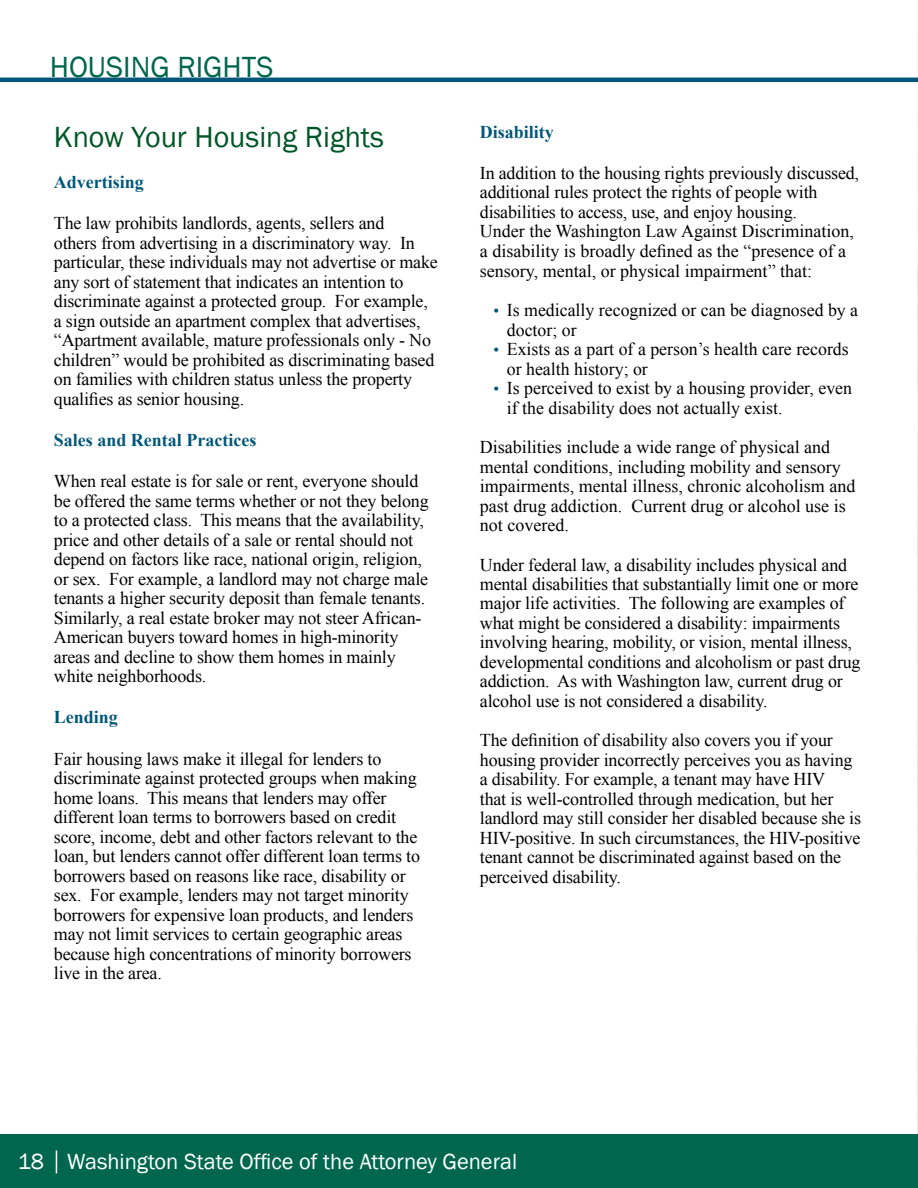
<style>
.page{position:relative;width:918px;height:1188px;background:#fff}
.page>*{position:absolute;margin:0;border:0;box-sizing:border-box;transform-origin:0 0}
.t1{font:30px "Franklin Gothic";color:#005727}
.t2{font:30px "Franklin Gothic";color:#00674e}
.t3{font:22.5px "Franklin Gothic";color:#fff}
.t4{font:18px/19.5px "Times New Roman";letter-spacing:-.01em;color:#000}
.t5{font:700 18px "Times New Roman";color:#005779}
.s1{font-size:16.5px;color:#005779}
</style>
<div class="page">
<img style="left:917px;top:0;width:1px;height:1134px">
<hr style="left:0;top:78px;width:918px;height:4px;background:#005779">
<div style="left:0;top:1134px;width:918px;height:54px;background:#00674e"></div>
<svg style="left:56px;top:1150px;width:1px;height:23px"></svg>
<h1 class="t2" style="left:50px;top:49px;width:225px">HOUSING RIGHTS</h1>
<h1 class="t1" style="left:54px;top:118px;width:332px">Know Your Housing Rights</h1>
<p class="t5" style="left:54px;top:170px;width:91px">Advertising</p>
<p class="t4" style="left:54px;top:213px;width:386px">The law prohibits landlords, agents, sellers and<br>others from advertising in a discriminatory way. In particular, these individuals may not advertise or make any sort of statement that indicates an intention to discriminate against a protected group. For example, a sign outside an apartment complex that advertises, “Apartment available, mature professionals only - No children” would be prohibited as discriminating based on families with children status unless the property qualifies as senior housing.</p>
<p class="t5" style="left:54px;top:428px;width:204px">Sales and Rental Practices</p>
<p class="t4" style="left:54px;top:471px;width:376px">When real estate is for sale or rent, everyone should be offered the same terms whether or not they belong to a protected class. This means that the availability, price and other details of a sale or rental should not depend on factors like race, national origin, religion, or sex. For example, a landlord may not charge male tenants a higher security deposit than female tenants.<br>Similarly, a real estate broker may not steer African-American buyers toward homes in high-minority areas and decline to show them homes in mainly white neighborhoods.</p>
<p class="t5" style="left:54px;top:705px;width:66px">Lending</p>
<p class="t4" style="left:54px;top:749px;width:368px">Fair housing laws make it illegal for lenders to discriminate against protected groups when making home loans. This means that lenders may offer different loan terms to borrowers based on credit score, income, debt and other factors relevant to the loan, but lenders cannot offer different loan terms to borrowers based on reasons like race, disability or sex. For example, lenders may not target minority borrowers for expensive loan products, and lenders may not limit services to certain geographic areas because high concentrations of minority borrowers live in the area.</p>
<p class="t5" style="left:480px;top:119px;width:76px">Disability</p>
<p class="t4" style="left:480px;top:163px;width:381px">In addition to the housing rights previously discussed, additional rules protect the rights of people with disabilities to access, use, and enjoy housing.<br>Under the Washington Law Against Discrimination, a disability is broadly defined as the “presence of a sensory, mental, or physical impairment” that:</p>
<p class="t4" style="left:507px;top:300px;width:353px;text-indent:-14px"><span class="s1">•</span> Is medically recognized or can be diagnosed by a doctor; or</p>
<p class="t4" style="left:507px;top:339px;width:343px;text-indent:-14px"><span class="s1">•</span> Exists as a part of a person’s health care records or health history; or</p>
<p class="t4" style="left:507px;top:378px;width:347px;text-indent:-14px"><span class="s1">•</span> Is perceived to exist by a housing provider, even if the disability does not actually exist.</p>
<p class="t4" style="left:480px;top:437px;width:377px">Disabilities include a wide range of physical and mental conditions, including mobility and sensory impairments, mental illness, chronic alcoholism and past drug addiction. Current drug or alcohol use is not covered.</p>
<p class="t4" style="left:480px;top:554px;width:382px">Under federal law, a disability includes physical and mental disabilities that substantially limit one or more major life activities. The following are examples of what might be considered a disability: impairments involving hearing, mobility, or vision, mental illness, developmental conditions and alcoholism or past drug addiction. As with Washington law, current drug or alcohol use is not considered a disability.</p>
<p class="t4" style="left:480px;top:730px;width:383px">The definition of disability also covers you if your housing provider incorrectly perceives you as having a disability. For example, a tenant may have HIV<br>that is well-controlled through medication, but her landlord may still consider her disabled because she is HIV-positive. In such circumstances, the HIV-positive tenant cannot be discriminated against based on the perceived disability.</p>
<p class="t3" style="left:18px;top:1147px;width:501px"><sub>6</sub>18 Washington State Office of the Attorney General</p>
</div>
